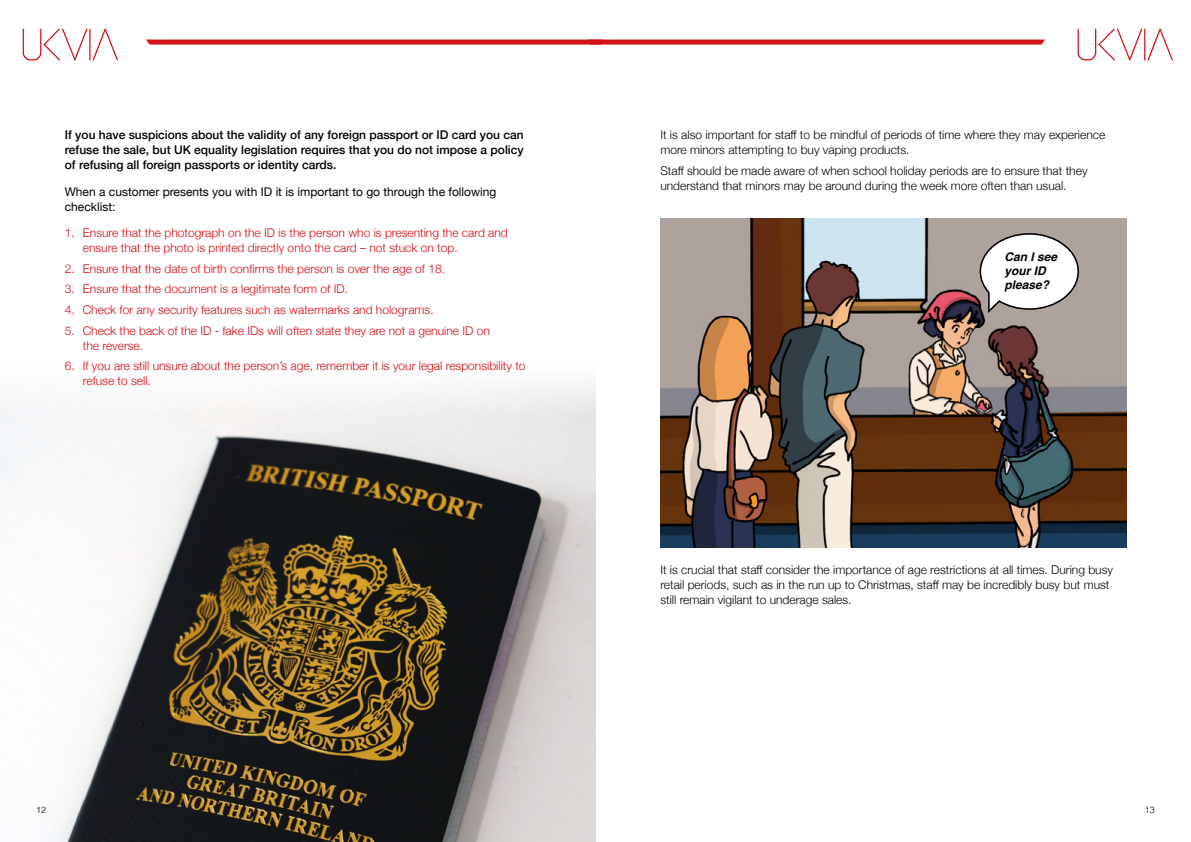
<style>
.page{position:relative;width:1191px;height:842px;background:#fff}
.page>*{position:absolute;margin:0;border:0;box-sizing:border-box;transform-origin:0 0}
.t1{font:300 12px/15px "Helvetica Neue";color:#d20a11}
.t2{font:300 12px/15px "Helvetica Neue";color:#000}
.t3{font:500 12px/15px "Helvetica Neue";color:#000;text-align:justify}
.t4{font:12px/15px "Helvetica Neue";color:#000}
.t5{font:italic 700 11.9px/14.3px "Helvetica";color:#000}
.t6{font:300 9px "Helvetica";color:#000}
</style>
<div class="page">
<img style="left:0;top:383px;width:595px;height:459px">
<img style="left:660px;top:219px;width:466px;height:328px">
<svg style="left:978px;top:232px;width:101px;height:83px"></svg>
<svg style="left:23px;top:29px;width:95px;height:31px"></svg>
<svg style="left:1077px;top:29px;width:95px;height:31px"></svg>
<svg style="left:146px;top:40px;width:899px;height:5px;background:#d7282b"></svg>
<p class="t3" style="left:65px;top:127px;width:460px">If you have suspicions about the validity of any foreign passport or ID card you can refuse the sale, but UK equality legislation requires that you do not impose a policy of refusing all foreign passports or identity cards.</p>
<p class="t4" style="left:65px;top:185px;width:433px">When a customer presents you with ID it is important to go through the following checklist:</p>
<p class="t1" style="left:83px;top:224px;width:426px;text-indent:-18px">1. Ensure that the photograph on the ID is the person who is presenting the card and ensure that the photo is printed directly onto the card – not stuck on top.</p>
<p class="t1" style="left:65px;top:260px;width:382px">2. Ensure that the date of birth confirms the person is over the age of 18.</p>
<p class="t1" style="left:65px;top:281px;width:284px">3. Ensure that the document is a legitimate form of ID.</p>
<p class="t1" style="left:65px;top:301px;width:370px">4. Check for any security features such as watermarks and holograms.</p>
<p class="t1" style="left:83px;top:322px;width:408px;text-indent:-18px">5. Check the back of the ID - fake IDs will often state they are not a genuine ID on the reverse.</p>
<p class="t1" style="left:83px;top:358px;width:444px;text-indent:-18px">6. If you are still unsure about the person’s age, remember it is your legal responsibility to refuse to sell.</p>
<p class="t2" style="left:660px;top:127px;width:446px">It is also important for staff to be mindful of periods of time where they may experience more minors attempting to buy vaping products.</p>
<p class="t2" style="left:660px;top:162px;width:429px">Staff should be made aware of when school holiday periods are to ensure that they understand that minors may be around during the week more often than usual.</p>
<p class="t5" style="left:1004px;top:251px;width:54px">Can I see your ID please?</p>
<p class="t2" style="left:660px;top:562px;width:454px">It is crucial that staff consider the importance of age restrictions at all times. During busy retail periods, such as in the run up to Christmas, staff may be incredibly busy but must still remain vigilant to underage sales.</p>
<p class="t6" style="left:36px;top:802px;width:12px">12</p>
<p class="t6" style="left:1145px;top:802px;width:12px">13</p>
</div>
